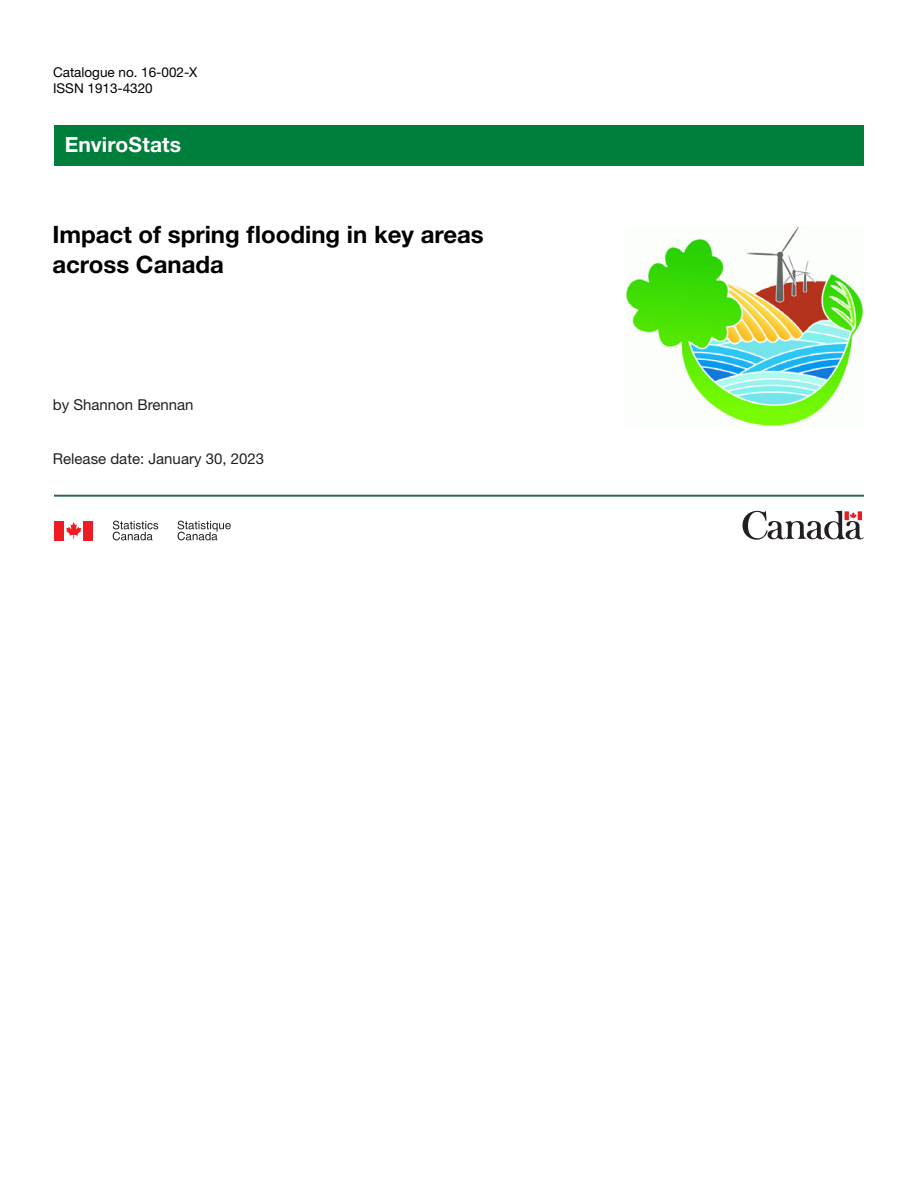
<style>
.page{position:relative;width:918px;height:1188px;background:#fff}
.page>*{position:absolute;margin:0;border:0;box-sizing:border-box;transform-origin:0 0}
.t1{font:700 24px/30px "Helvetica Neue LT Std";color:#000}
.t2{font:700 21px "Helvetica Neue LT Std";letter-spacing:.005em;color:#fff}
.t3{font:15px "Helvetica Neue LT Std";color:#231f20}
.t4{font:13.5px/16.5px "Helvetica Neue LT Std";color:#000}
</style>
<div class="page">
<div style="left:54px;top:125px;width:810px;height:40px;background:#007e3b"></div>
<hr style="left:54px;top:495px;width:810px;height:1px;background:#007e3b">
<svg style="left:742px;top:511px;width:122px;height:29px"></svg>
<svg style="left:66px;top:522px;width:15px;height:17px"></svg>
<div style="left:54px;top:521px;width:10px;height:19px;background:#ee1d23"></div>
<div style="left:84px;top:521px;width:9px;height:19px;background:#ee1d23"></div>
<svg style="left:178px;top:521px;width:53px;height:19px"></svg>
<svg style="left:113px;top:521px;width:45px;height:19px"></svg>
<img style="left:626px;top:226px;width:237px;height:201px">
<p class="t4" style="left:53px;top:63px;width:146px">Catalogue no. 16-002-X<br>ISSN 1913-4320</p>
<p class="t2" style="left:65px;top:132px;width:118px">EnviroStats</p>
<p class="t1" style="left:52px;top:219px;width:433px">Impact of spring flooding in key areas across Canada</p>
<p class="t3" style="left:53px;top:395px;width:142px">by Shannon Brennan</p>
<p class="t3" style="left:53px;top:449px;width:213px">Release date: January 30, 2023</p>
</div>
